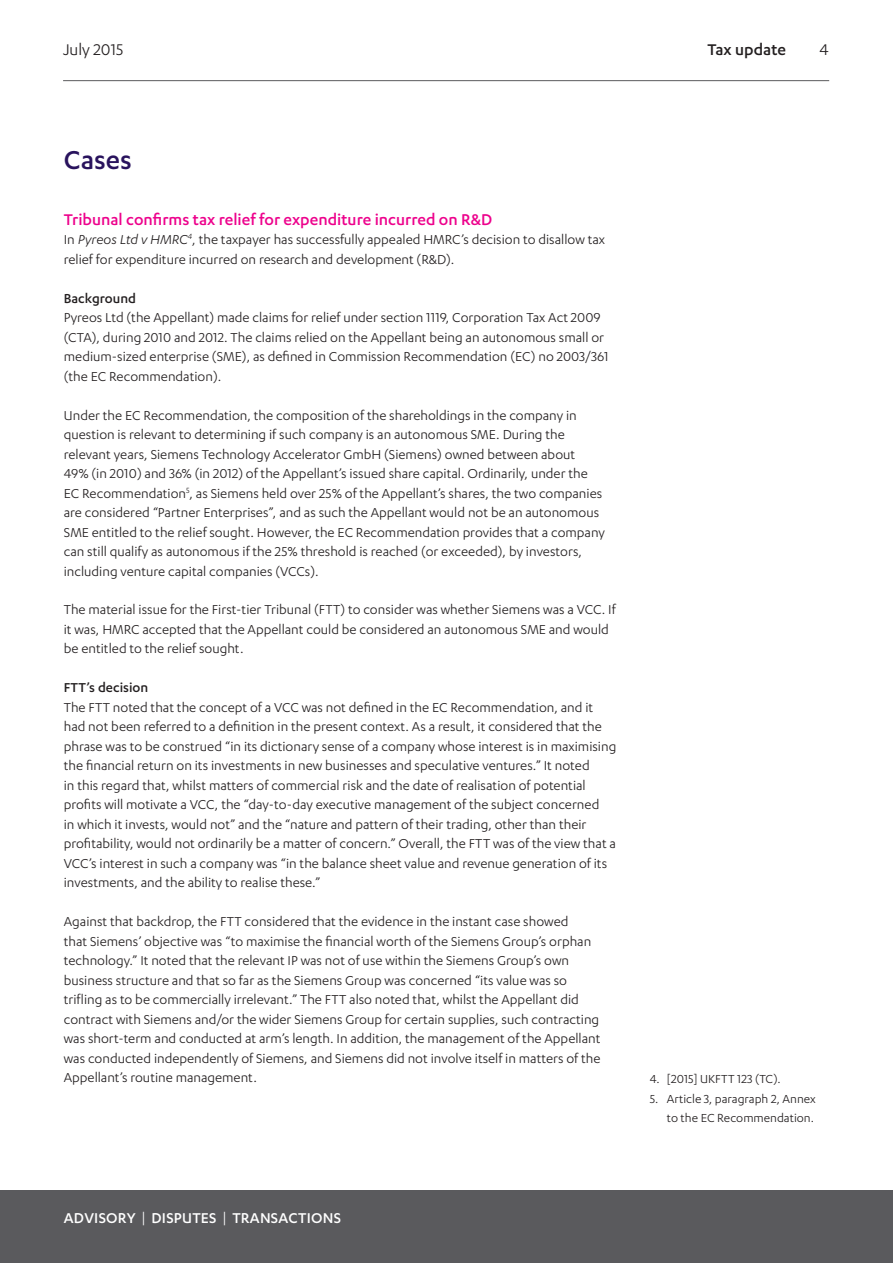
<style>
.page{position:relative;width:893px;height:1263px;background:#fff}
.page>*{position:absolute;margin:0;border:0;box-sizing:border-box;transform-origin:0 0}
.t1{font:500 30px "Karbon";color:#29135d}
.t2{font:500 18px "Karbon";color:#ed028c}
.t3{font:18px "Karbon";color:#231f20}
.t4{font:500 18px "Karbon";color:#231f20}
.t5{font:500 16.5px "Karbon";letter-spacing:.015em;color:#fff}
.t6{font:15px/19.5px "Karbon";color:#231f20}
.t7{font:500 15px "Karbon";color:#231f20}
.t8{font:13.5px/19.5px "Karbon";color:#231f20;text-align:right}
.s1{font-style:italic}
.s2{font-weight:400}
</style>
<div class="page">
<hr style="left:63px;top:80px;width:766px;height:1px;background:#5a5a5d">
<div style="left:0;top:1191px;width:893px;height:72px;background:#5a5a5d"></div>
<p class="t3" style="left:63px;top:39px;width:62px">July 2015</p>
<p class="t4" style="left:707px;top:39px;width:80px">Tax update</p>
<p class="t3" style="left:819px;top:39px;width:11px">4</p>
<h1 class="t1" style="left:64px;top:143px;width:70px">Cases</h1>
<p class="t2" style="left:64px;top:209px;width:430px">Tribunal confirms tax relief for expenditure incurred on R&amp;D</p>
<p class="t6" style="left:64px;top:230px;width:543px">In <span class="s1">Pyreos Ltd v HMRC</span><sup>4</sup>, the taxpayer has successfully appealed HMRC’s decision to disallow tax relief for expenditure incurred on research and development (R&amp;D).</p>
<p class="t7" style="left:64px;top:290px;width:74px">Background</p>
<p class="t6" style="left:64px;top:307px;width:546px">Pyreos Ltd (the Appellant) made claims for relief under section 1119, Corporation Tax Act 2009 (CTA), during 2010 and 2012. The claims relied on the Appellant being an autonomous small or medium-sized enterprise (SME), as defined in Commission Recommendation (EC) no 2003/361 (the EC Recommendation).</p>
<p class="t6" style="left:64px;top:405px;width:543px">Under the EC Recommendation, the composition of the shareholdings in the company in question is relevant to determining if such company is an autonomous SME. During the relevant years, Siemens Technology Accelerator GmbH (Siemens) owned between about<br>49% (in 2010) and 36% (in 2012) of the Appellant’s issued share capital. Ordinarily, under the EC Recommendation<sup>5</sup>, as Siemens held over 25% of the Appellant’s shares, the two companies are considered “Partner Enterprises”, and as such the Appellant would not be an autonomous SME entitled to the relief sought. However, the EC Recommendation provides that a company can still qualify as autonomous if the 25% threshold is reached (or exceeded), by investors, including venture capital companies (VCCs).</p>
<p class="t6" style="left:64px;top:600px;width:553px">The material issue for the First-tier Tribunal (FTT) to consider was whether Siemens was a VCC. If it was, HMRC accepted that the Appellant could be considered an autonomous SME and would be entitled to the relief sought.</p>
<p class="t7" style="left:64px;top:679px;width:86px">FTT’s decision</p>
<p class="t6" style="left:64px;top:697px;width:554px">The FTT noted that the concept of a VCC was not defined in the EC Recommendation, and it had not been referred to a definition in the present context. As a result, it considered that the phrase was to be construed “in its dictionary sense of a company whose interest is in maximising the financial return on its investments in new businesses and speculative ventures.” It noted<br>in this regard that, whilst matters of commercial risk and the date of realisation of potential profits will motivate a VCC, the “day-to-day executive management of the subject concerned<br>in which it invests, would not” and the “nature and pattern of their trading, other than their profitability, would not ordinarily be a matter of concern.” Overall, the FTT was of the view that a VCC’s interest in such a company was “in the balance sheet value and revenue generation of its investments, and the ability to realise these.”</p>
<p class="t6" style="left:64px;top:911px;width:538px">Against that backdrop, the FTT considered that the evidence in the instant case showed<br>that Siemens’ objective was “to maximise the financial worth of the Siemens Group’s orphan technology.” It noted that the relevant IP was not of use within the Siemens Group’s own business structure and that so far as the Siemens Group was concerned “its value was so trifling as to be commercially irrelevant.” The FTT also noted that, whilst the Appellant did contract with Siemens and/or the wider Siemens Group for certain supplies, such contracting was short-term and conducted at arm’s length. In addition, the management of the Appellant was conducted independently of Siemens, and Siemens did not involve itself in matters of the Appellant’s routine management.</p>
<p class="t8" style="left:650px;top:1069px;width:132px">4. [2015] UKFTT 123 (TC).</p>
<p class="t8" style="left:650px;top:1089px;width:167px">5. Article 3, paragraph 2, Annex to the EC Recommendation.</p>
<p class="t5" style="left:64px;top:1208px;width:279px">ADVISORY <span class="s2">|</span> DISPUTES <span class="s2">|</span> TRANSACTIONS</p>
</div>
